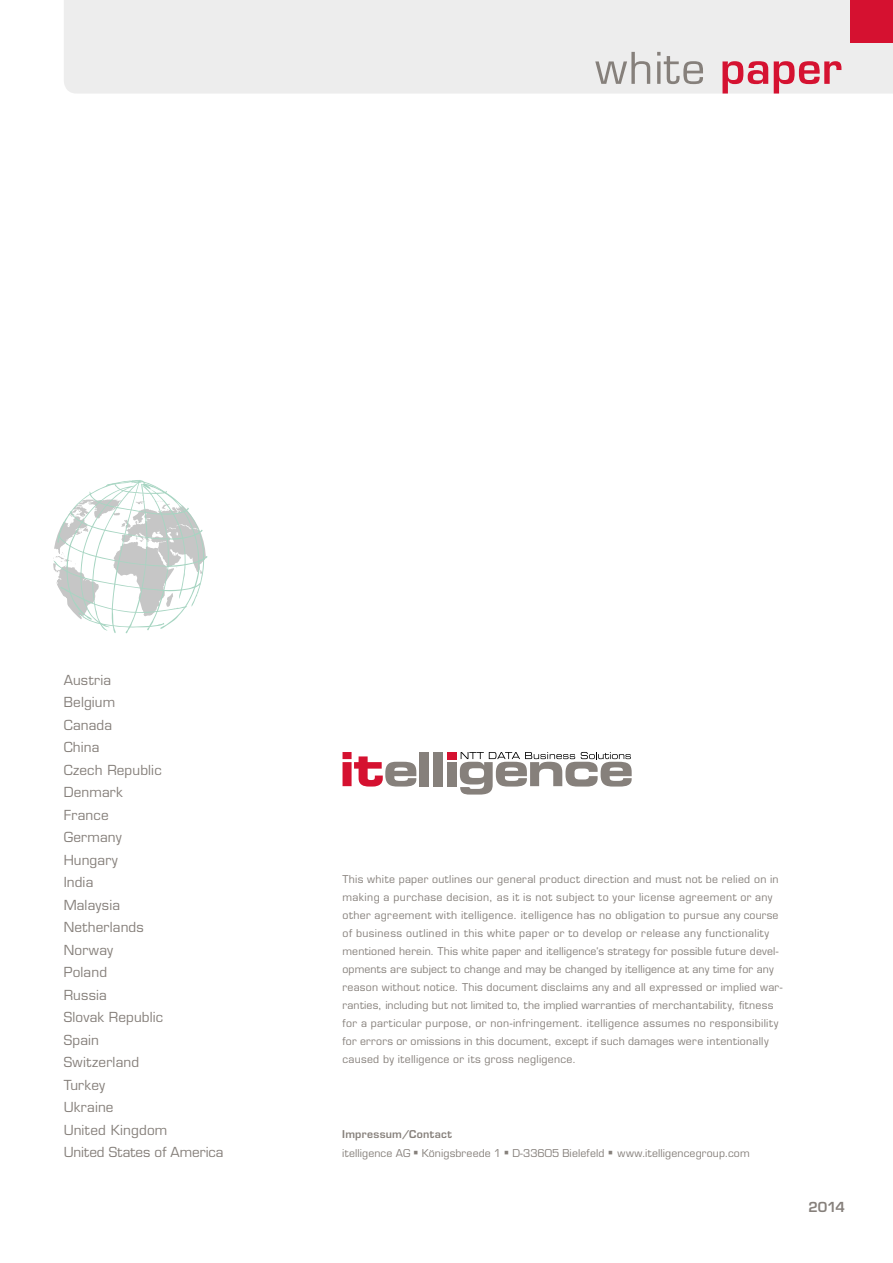
<style>
.page{position:relative;width:893px;height:1263px;background:#fff}
.page>*{position:absolute;margin:0;border:0;box-sizing:border-box;transform-origin:0 0}
.t1{font:500 13.5px/22.5px "Eurostile LTCE";letter-spacing:.01em;color:#86807b}
.t2{font:600 13.5px "Eurostile LTCE";color:#86807b}
.t3{font:500 10.5px/18px "Eurostile LTCE";letter-spacing:.03em;color:#86807b}
.t4{font:500 10.5px/19.2px "Eurostile LTCE";letter-spacing:.01em;color:#86807b}
.s1{font-weight:600}
</style>
<div class="page">
<div style="left:64px;top:0;width:829px;height:94px;background:#ededed"></div>
<div style="left:850px;top:0;width:43px;height:43px;background:#d51130"></div>
<svg style="left:595px;top:52px;width:55px;height:32px;background:#d0cfcd"></svg>
<svg style="left:657px;top:52px;width:46px;height:32px"></svg>
<svg style="left:722px;top:61px;width:46px;height:33px;background:#e28d9b"></svg>
<svg style="left:774px;top:61px;width:67px;height:33px;background:#e49aa5"></svg>
<svg style="left:53px;top:480px;width:154px;height:154px"></svg>
<svg style="left:343px;top:752px;width:73px;height:34px"></svg>
<div style="left:420px;top:752px;width:9px;height:34px;background:#86807b"></div>
<div style="left:434px;top:752px;width:9px;height:34px;background:#86807b"></div>
<div style="left:447px;top:752px;width:10px;height:7px;background:#d51130"></div>
<div style="left:447px;top:762px;width:10px;height:24px;background:#86807b"></div>
<svg style="left:460px;top:752px;width:172px;height:42px"></svg>
<p class="t1" style="left:64px;top:669px;width:161px">Austria<br>Belgium<br>Canada<br>China<br>Czech Republic<br>Denmark<br>France<br>Germany<br>Hungary<br>India<br>Malaysia<br>Netherlands<br>Norway<br>Poland<br>Russia<br>Slovak Republic<br>Spain<br>Switzerland<br>Turkey<br>Ukraine<br>United Kingdom<br>United States of America</p>
<p class="t3" style="left:342px;top:871px;width:441px">This white paper outlines our general product direction and must not be relied on in making a purchase decision, as it is not subject to your license agreement or any other agreement with itelligence. itelligence has no obligation to pursue any course of business outlined in this white paper or to develop or release any functionality mentioned herein. This white paper and itelligence‘s strategy for possible future devel&shy;opments are subject to change and may be changed by itelligence at any time for any reason without notice. This document disclaims any and all expressed or implied war&shy;ranties, including but not limited to, the implied warranties of merchantability, fitness for a particular purpose, or non-infringement. itelligence assumes no responsibility for errors or omissions in this document, except if such damages were intentionally caused by itelligence or its gross negligence.</p>
<p class="t4" style="left:342px;top:1124px;width:409px"><span class="s1">Impressum/Contact<br></span>itelligence AG ▪ Königsbreede 1 ▪ D-33605 Bielefeld ▪ www.itelligencegroup.com</p>
<p class="t2" style="left:809px;top:1199px;width:38px">2014</p>
</div>
